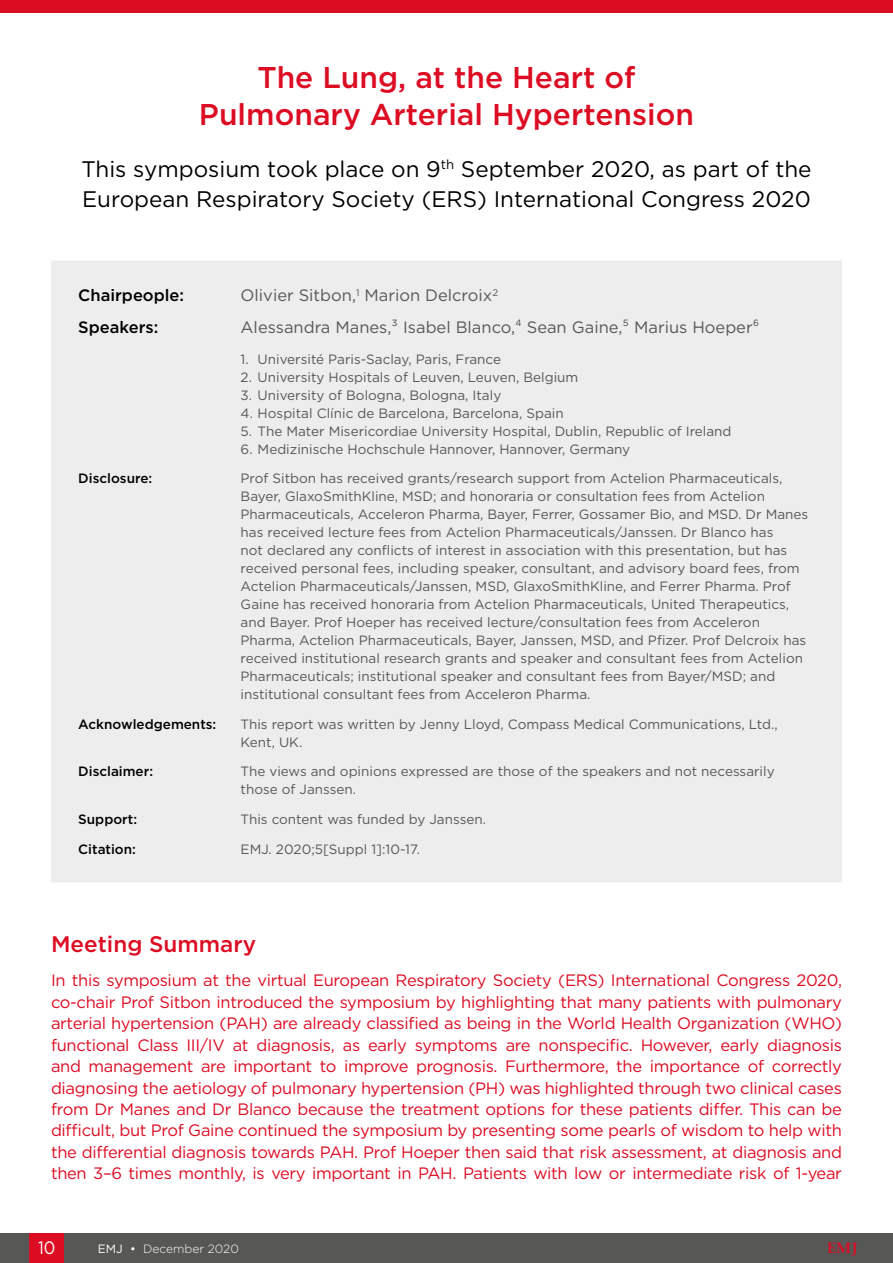
<style>
.page{position:relative;width:893px;height:1263px;background:#fff}
.page>*{position:absolute;margin:0;border:0;box-sizing:border-box;transform-origin:0 0}
.Symposium_Title{font:500 30px/37.5px "Gotham";color:#dc0c23;text-align:center}
.Symposium_Subtitle{font:22.5px/30px "Gotham";color:#000}
.Meeting_Summary_Head{font:500 22.5px "Gotham";color:#dc0c23}
.t1{font:18px "Gotham";color:#fff;scale:.9 1}
.Meeting_Summary_Body{font:16.5px/21.5px "Gotham";letter-spacing:-.02em;color:#dc0c23;text-align:justify}
.Symposium_Details__C{font:16.5px "Gotham";color:#575756}
.Symposium_Details__C-2{font:500 16.5px "Gotham";color:#000}
.t2{font:700 15px "Palatino Linotype";color:#dc0c23}
.Symposium_Details_Bo{font:13.5px/18px "Gotham";color:#575756}
.Symposium_Details_He{font:500 13.5px "Gotham";color:#000}
.t3{font:300 12px "Gotham";color:#fff}
.s1{font-weight:400}
</style>
<div class="page">
<div style="left:0;top:1233px;width:893px;height:30px;background:#575756"></div>
<div style="left:30px;top:1233px;width:34px;height:30px;background:#dc0c23"></div>
<div style="left:51px;top:261px;width:791px;height:621px;background:#ededed"></div>
<div style="left:0;top:0;width:893px;height:13px;background:#dc0c23"></div>
<p class="Symposium_Title" style="left:199px;top:58px;width:496px">The Lung, at the Heart of<br>Pulmonary Arterial Hypertension</p>
<p class="Symposium_Subtitle" style="left:81px;top:153px;width:732px">This symposium took place on 9<sup>th</sup> September 2020, as part of the<br>European Respiratory Society (ERS) International Congress 2020</p>
<p class="Symposium_Details__C-2" style="left:78px;top:284px;width:107px">Chairpeople:</p>
<p class="Symposium_Details__C" style="left:241px;top:285px;width:259px">Olivier Sitbon,<sup>1</sup> Marion Delcroix<sup>2</sup></p>
<p class="Symposium_Details__C-2" style="left:78px;top:316px;width:82px">Speakers:</p>
<p class="Symposium_Details__C" style="left:241px;top:317px;width:520px">Alessandra Manes,³ Isabel Blanco,⁴ Sean Gaine,⁵ Marius Hoeper⁶</p>
<p class="Symposium_Details_Bo" style="left:241px;top:350px;width:262px">1. Université Paris-Saclay, Paris, France</p>
<p class="Symposium_Details_Bo" style="left:241px;top:368px;width:339px">2. University Hospitals of Leuven, Leuven, Belgium</p>
<p class="Symposium_Details_Bo" style="left:241px;top:386px;width:262px">3. University of Bologna, Bologna, Italy</p>
<p class="Symposium_Details_Bo" style="left:241px;top:404px;width:325px">4. Hospital Clínic de Barcelona, Barcelona, Spain</p>
<p class="Symposium_Details_Bo" style="left:241px;top:422px;width:492px">5. The Mater Misericordiae University Hospital, Dublin, Republic of Ireland</p>
<p class="Symposium_Details_Bo" style="left:241px;top:440px;width:391px">6. Medizinische Hochschule Hannover, Hannover, Germany</p>
<p class="Symposium_Details_He" style="left:78px;top:470px;width:76px">Disclosure:</p>
<p class="Symposium_Details_Bo" style="left:241px;top:469px;width:569px">Prof Sitbon has received grants/research support from Actelion Pharmaceuticals, Bayer, GlaxoSmithKline, MSD; and honoraria or consultation fees from Actelion Pharmaceuticals, Acceleron Pharma, Bayer, Ferrer, Gossamer Bio, and MSD. Dr Manes has received lecture fees from Actelion Pharmaceuticals/Janssen. Dr Blanco has<br>not declared any conflicts of interest in association with this presentation, but has received personal fees, including speaker, consultant, and advisory board fees, from Actelion Pharmaceuticals/Janssen, MSD, GlaxoSmithKline, and Ferrer Pharma. Prof Gaine has received honoraria from Actelion Pharmaceuticals, United Therapeutics, and Bayer. Prof Hoeper has received lecture/consultation fees from Acceleron Pharma, Actelion Pharmaceuticals, Bayer, Janssen, MSD, and Pfizer. Prof Delcroix has received institutional research grants and speaker and consultant fees from Actelion Pharmaceuticals; institutional speaker and consultant fees from Bayer/MSD; and institutional consultant fees from Acceleron Pharma.</p>
<p class="Symposium_Details_He" style="left:78px;top:715px;width:140px">Acknowledgements:</p>
<p class="Symposium_Details_Bo" style="left:241px;top:715px;width:539px">This report was written by Jenny Lloyd, Compass Medical Communications, Ltd.,<br>Kent, UK.</p>
<p class="Symposium_Details_He" style="left:78px;top:763px;width:76px">Disclaimer:</p>
<p class="Symposium_Details_Bo" style="left:241px;top:762px;width:536px">The views and opinions expressed are those of the speakers and not necessarily those of Janssen.</p>
<p class="Symposium_Details_He" style="left:78px;top:810px;width:60px">Support:</p>
<p class="Symposium_Details_Bo" style="left:241px;top:810px;width:247px">This content was funded by Janssen.</p>
<p class="Symposium_Details_He" style="left:78px;top:840px;width:59px">Citation:</p>
<p class="Symposium_Details_Bo" style="left:241px;top:839px;width:181px">EMJ. 2020;5[Suppl 1]:10-17.</p>
<p class="Meeting_Summary_Head" style="left:51px;top:929px;width:207px">Meeting Summary</p>
<p class="Meeting_Summary_Body" style="left:51px;top:969px;width:792px">In this symposium at the virtual European Respiratory Society (ERS) International Congress 2020, co-chair Prof Sitbon introduced the symposium by highlighting that many patients with pulmonary arterial hypertension (PAH) are already classified as being in the World Health Organization (WHO) functional Class III/IV at diagnosis, as early symptoms are nonspecific. However, early diagnosis and management are important to improve prognosis. Furthermore, the importance of correctly diagnosing the aetiology of pulmonary hypertension (PH) was highlighted through two clinical cases from Dr Manes and Dr Blanco because the treatment options for these patients differ. This can be difficult, but Prof Gaine continued the symposium by presenting some pearls of wisdom to help with the differential diagnosis towards PAH. Prof Hoeper then said that risk assessment, at diagnosis and then 3–6 times monthly, is very important in PAH. Patients with low or intermediate risk of 1-year</p>
<h3 class="t1" style="left:38px;top:1236px;width:20px">10</h3>
<p class="t3" style="left:98px;top:1241px;width:143px"><span class="s1">EMJ •</span> December 2020</p>
<p class="t2" style="left:827px;top:1238px;width:32px">EMJ</p>
</div>
